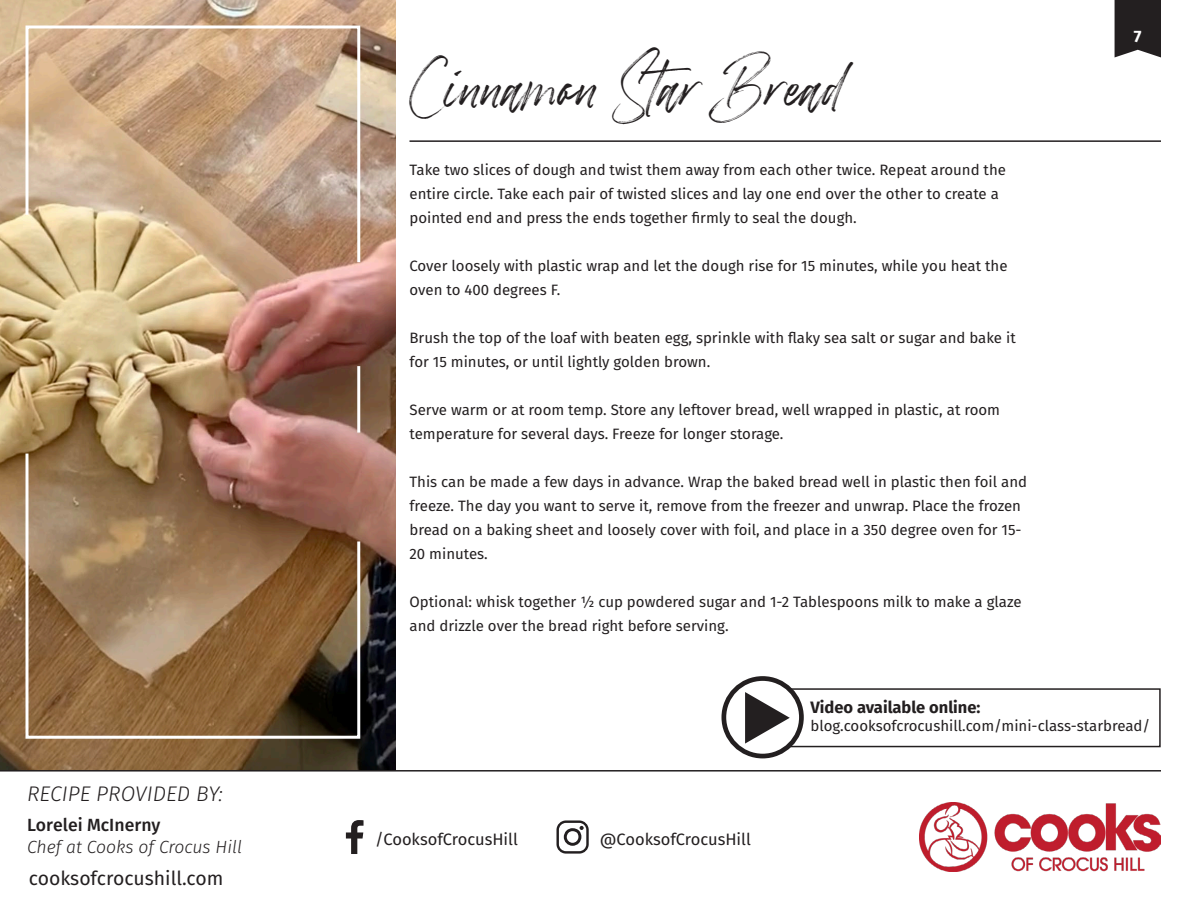
<style>
.page{position:relative;width:1188px;height:918px;background:#fff}
.page>*{position:absolute;margin:0;border:0;box-sizing:border-box;transform-origin:0 0}
.t1{font:30px "Betterworks";color:#231f20}
.t2{font:italic 300 21.15px "Fira Sans";color:#231f20}
.t3{font:19.35px "Fira Sans";color:#231f20}
.t4{font:italic 300 17.7px/21.9px "Fira Sans";color:#231f20}
.t5{font:16.5px "Fira Sans";color:#231f20}
.t6{font:700 16.5px "Fira Sans";color:#231f20}
.t7{font:700 16.5px "Fira Sans";color:#fff}
.t8{font:15px/24px "Fira Sans";color:#231f20}
.s1{font-weight:500;font-style:normal}
</style>
<div class="page">
<img style="left:0;top:0;width:396px;height:770px">
<hr style="left:0;top:770px;width:1161px;height:2px;background:#231f20">
<svg style="left:24px;top:451px;width:338px;height:289px;background:#8d6a4a"></svg>
<svg style="left:556px;top:820px;width:33px;height:34px"></svg>
<svg style="left:346px;top:820px;width:18px;height:34px"></svg>
<img style="left:920px;top:803px;width:240px;height:68px">
<svg style="left:24px;top:24px;width:338px;height:241px;background:#c9aa8b"></svg>
<hr style="left:357px;top:366px;width:3px;height:67px;background:#fff">
<svg style="left:745px;top:692px;width:44px;height:52px"></svg>
<div style="left:722px;top:676px;width:82px;height:82px;border:5px solid #231f20;border-radius:50%"></div>
<div style="left:789px;top:688px;width:372px;height:59px;border:2px solid #231f20"></div>
<hr style="left:410px;top:140px;width:751px;height:2px;background:#231f20">
<svg style="left:1115px;top:0;width:46px;height:57px;background:#302c2d"></svg>
<p class="t2" style="left:27px;top:778px;width:197px">RECIPE PROVIDED BY:</p>
<p class="t4" style="left:27px;top:814px;width:217px"><span class="s1">Lorelei McInerny<br></span>Chef at Cooks of Crocus Hill</p>
<p class="t3" style="left:29px;top:864px;width:196px">cooksofcrocushill.com</p>
<p class="t1" style="left:410px;top:75px;width:439px">Cinnamon Star Bread</p>
<p class="t8" style="left:410px;top:158px;width:598px">Take two slices of dough and twist them away from each other twice. Repeat around the entire circle. Take each pair of twisted slices and lay one end over the other to create a pointed end and press the ends together firmly to seal the dough.</p>
<p class="t8" style="left:410px;top:254px;width:599px">Cover loosely with plastic wrap and let the dough rise for 15 minutes, while you heat the oven to 400 degrees F.</p>
<p class="t8" style="left:410px;top:326px;width:608px">Brush the top of the loaf with beaten egg, sprinkle with flaky sea salt or sugar and bake it for 15 minutes, or until lightly golden brown.</p>
<p class="t8" style="left:410px;top:398px;width:592px">Serve warm or at room temp. Store any leftover bread, well wrapped in plastic, at room temperature for several days. Freeze for longer storage.</p>
<p class="t8" style="left:410px;top:470px;width:619px">This can be made a few days in advance. Wrap the baked bread well in plastic then foil and freeze. The day you want to serve it, remove from the freezer and unwrap. Place the frozen bread on a baking sheet and loosely cover with foil, and place in a 350 degree oven for 15- 20 minutes.</p>
<p class="t8" style="left:410px;top:590px;width:614px">Optional: whisk together ½ cup powdered sugar and 1-2 Tablespoons milk to make a glaze and drizzle over the bread right before serving.</p>
<p class="t7" style="left:1134px;top:23px;width:9px">7</p>
<p class="t5" style="left:375px;top:827px;width:144px">/CooksofCrocusHill</p>
<p class="t5" style="left:600px;top:827px;width:153px">@CooksofCrocusHill</p>
<p class="t6" style="left:810px;top:693px;width:172px">Video available online:</p>
<p class="t8" style="left:810px;top:713px;width:341px">blog.cooksofcrocushill.com/mini-class-starbread/</p>
</div>
